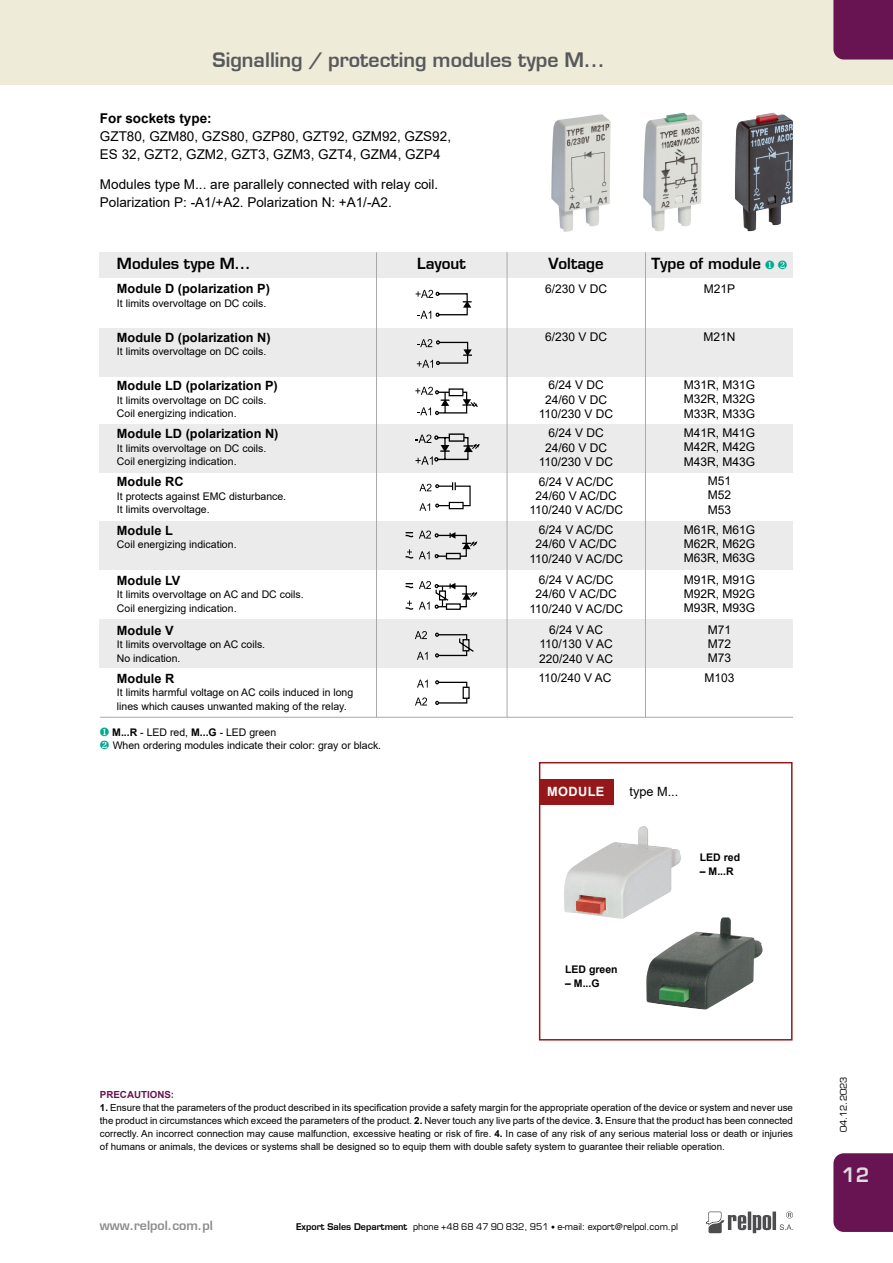
<style>
.page{position:relative;width:893px;height:1263px;background:#fff}
.page>*{position:absolute;margin:0;border:0;box-sizing:border-box;transform-origin:0 0}
.t1{font:700 19.5px "Euromode";color:#58595b}
.t2{font:700 19.5px "Euromode";color:#dcddde}
.t3{font:700 15px "Euromode";color:#000}
.t4{font:13.5px/18px "Arial";color:#000}
.t5{font:700 13.5px "Arial";color:#000}
.t6{font:700 12.75px "Arial";color:#000}
.t7{font:12.75px "Arial";color:#000}
.t8{font:700 12.75px "Arial";letter-spacing:.035em;color:#fff}
.t9{font:700 12.45px "Euromode";color:#8a8c8e}
.t10{font:12px/14.2px "Arial";color:#000;text-align:justify}
.t11{font:500 12px "ITC Zapf Dingbats";color:#00aa8e}
.t12{font:10.5px/13.5px "Arial";color:#000}
.t13{font:700 10.5px "Arial";color:#000}
.t14{font:9.75px/13.2px "Arial";color:#000;text-align:justify}
.t15{font:700 9.75px "Arial";color:#681453}
.t16{font:9px "Euromode";color:#000}
.s1{font-weight:700}
.s2{color:#00aa8e}
.s3{font-size:7.5px}
</style>
<div class="page">
<svg style="left:706px;top:1211px;width:87px;height:22px"></svg>
<div style="left:0;top:0;width:893px;height:85px;background:#eeebd9"></div>
<div style="left:833px;top:1153px;width:60px;height:79px;background:#681453"></div>
<div style="left:833px;top:0;width:60px;height:60px;background:#681453"></div>
<img style="left:646px;top:917px;width:116px;height:93px">
<img style="left:564px;top:826px;width:117px;height:93px">
<div style="left:539px;top:779px;width:74px;height:25px;background:#96171a"></div>
<div style="left:539px;top:762px;width:254px;height:278px;border:2px solid #96171a"></div>
<div style="left:100px;top:328px;width:693px;height:48px;background:#ebebec"></div>
<div style="left:100px;top:425px;width:693px;height:48px;background:#ebebec"></div>
<div style="left:100px;top:521px;width:693px;height:48px;background:#ebebec"></div>
<div style="left:100px;top:619px;width:693px;height:49px;background:#ebebec"></div>
<div style="left:100px;top:252px;width:693px;height:26px;background:#ebebec"></div>
<hr style="left:645px;top:252px;width:1px;height:465px;background:#a7a9ac">
<hr style="left:376px;top:252px;width:1px;height:465px;background:#a7a9ac">
<hr style="left:507px;top:252px;width:1px;height:465px;background:#a7a9ac">
<hr style="left:100px;top:717px;width:693px;height:1px;background:#a7a9ac">
<svg style="left:416px;top:290px;width:56px;height:28px"></svg>
<svg style="left:417px;top:339px;width:55px;height:29px"></svg>
<svg style="left:415px;top:387px;width:63px;height:29px"></svg>
<svg style="left:415px;top:434px;width:65px;height:31px"></svg>
<svg style="left:419px;top:482px;width:52px;height:29px"></svg>
<svg style="left:405px;top:530px;width:73px;height:30px"></svg>
<svg style="left:405px;top:581px;width:73px;height:29px"></svg>
<svg style="left:415px;top:631px;width:12px;height:8px"></svg>
<svg style="left:417px;top:652px;width:11px;height:8px"></svg>
<svg style="left:435px;top:632px;width:39px;height:26px"></svg>
<svg style="left:415px;top:697px;width:12px;height:8px"></svg>
<svg style="left:417px;top:680px;width:11px;height:8px"></svg>
<svg style="left:435px;top:680px;width:33px;height:25px"></svg>
<div style="left:463px;top:687px;width:6px;height:11px;background:#fff"></div>
<div style="left:463px;top:687px;width:7px;height:12px;border:1px solid #000"></div>
<img style="left:735px;top:113px;width:58px;height:118px">
<img style="left:643px;top:113px;width:59px;height:119px">
<img style="left:551px;top:114px;width:60px;height:117px">
<h1 class="t1" style="left:213px;top:48px;width:394px">Signalling / protecting modules type M...</h1>
<h3 class="t5" style="left:100px;top:108px;width:113px">For sockets type:</h3>
<h3 class="t4" style="left:100px;top:127px;width:353px">GZT80, GZM80, GZS80, GZP80, GZT92, GZM92, GZS92,<br>ES 32, GZT2, GZM2, GZT3, GZM3, GZT4, GZM4, GZP4</h3>
<h3 class="t4" style="left:100px;top:175px;width:340px">Modules type M... are parallely connected with relay coil.<br>Polarization P: -A1/+A2. Polarization N: +A1/-A2.</h3>
<h2 class="t3" style="left:117px;top:255px;width:135px">Modules type M...</h2>
<h2 class="t3" style="left:417px;top:255px;width:50px">Layout</h2>
<h2 class="t3" style="left:548px;top:255px;width:57px">Voltage</h2>
<h2 class="t3" style="left:651px;top:255px;width:111px">Type of module</h2>
<p class="t11" style="left:778px;top:259px;width:11px">•</p>
<h3 class="t6" style="left:117px;top:280px;width:155px">Module D (polarization P)</h3>
<p class="t12" style="left:117px;top:296px;width:151px">It limits overvoltage on DC coils.</p>
<p class="t10" style="left:545px;top:281px;width:64px">6/230 V DC</p>
<p class="t10" style="left:704px;top:281px;width:33px">M21P</p>
<h3 class="t6" style="left:117px;top:328px;width:155px">Module D (polarization N)</h3>
<p class="t12" style="left:117px;top:345px;width:151px">It limits overvoltage on DC coils.</p>
<p class="t10" style="left:545px;top:330px;width:64px">6/230 V DC</p>
<p class="t10" style="left:703px;top:329px;width:34px">M21N</p>
<h3 class="t6" style="left:117px;top:377px;width:162px">Module LD (polarization P)</h3>
<p class="t12" style="left:117px;top:393px;width:151px">It limits overvoltage on DC coils.<br>Coil energizing indication.</p>
<h3 class="t6" style="left:117px;top:425px;width:163px">Module LD (polarization N)</h3>
<p class="t12" style="left:117px;top:441px;width:151px">It limits overvoltage on DC coils.<br>Coil energizing indication.</p>
<h3 class="t6" style="left:117px;top:473px;width:68px">Module RC</h3>
<p class="t12" style="left:117px;top:489px;width:171px">It protects against EMC disturbance.<br>It limits overvoltage.</p>
<p class="t10" style="left:539px;top:378px;width:76px;text-align:center">6/24 V DC<br>24/60 V DC<br>110/230 V DC</p>
<p class="t10" style="left:684px;top:378px;width:73px">M31R, M31G M32R, M32G M33R, M33G</p>
<p class="t10" style="left:539px;top:426px;width:76px;text-align:center">6/24 V DC<br>24/60 V DC<br>110/230 V DC</p>
<p class="t10" style="left:684px;top:426px;width:73px">M41R, M41G M42R, M42G M43R, M43G</p>
<p class="t10" style="left:529px;top:474px;width:95px;text-align:center">6/24 V AC/DC<br>24/60 V AC/DC<br>110/240 V AC/DC</p>
<p class="t10" style="left:708px;top:474px;width:25px">M51<br>M52<br>M53</p>
<h3 class="t6" style="left:117px;top:521px;width:56px">Module L</h3>
<p class="t12" style="left:117px;top:538px;width:121px">Coil energizing indication.</p>
<h3 class="t6" style="left:117px;top:571px;width:65px">Module LV</h3>
<p class="t12" style="left:117px;top:588px;width:188px">It limits overvoltage on AC and DC coils.<br>Coil energizing indication.</p>
<h3 class="t6" style="left:117px;top:621px;width:58px">Module V</h3>
<p class="t12" style="left:117px;top:638px;width:150px">It limits overvoltage on AC coils.<br>No indication.</p>
<h3 class="t6" style="left:117px;top:669px;width:59px">Module R</h3>
<p class="t12" style="left:117px;top:686px;width:238px">It limits harmful voltage on AC coils induced in long lines which causes unwanted making of the relay.</p>
<p class="t10" style="left:529px;top:523px;width:95px;text-align:center">6/24 V AC/DC<br>24/60 V AC/DC<br>110/240 V AC/DC</p>
<p class="t10" style="left:529px;top:573px;width:95px;text-align:center">6/24 V AC/DC<br>24/60 V AC/DC<br>110/240 V AC/DC</p>
<p class="t10" style="left:539px;top:623px;width:76px;text-align:center">6/24 V AC<br>110/130 V AC<br>220/240 V AC</p>
<p class="t10" style="left:538px;top:671px;width:75px">110/240 V AC</p>
<p class="t10" style="left:684px;top:522px;width:73px">M61R, M61G M62R, M62G M63R, M63G</p>
<p class="t10" style="left:684px;top:572px;width:73px">M91R, M91G M92R, M92G M93R, M93G</p>
<p class="t10" style="left:708px;top:622px;width:25px">M71<br>M72<br>M73</p>
<p class="t10" style="left:704px;top:670px;width:32px">M103</p>
<p class="t12" style="left:112px;top:725px;width:165px"><span class="s1">M...R</span> - LED red, <span class="s1">M...G</span> - LED green</p>
<p class="t12" style="left:100px;top:739px;width:283px"><span class="s2">•</span> When ordering modules indicate their color: gray or black.</p>
<h3 class="t8" style="left:547px;top:783px;width:59px">Module</h3>
<h3 class="t7" style="left:629px;top:783px;width:50px">type M...</h3>
<p class="t13" style="left:700px;top:850px;width:8px">LED</p>
<p class="t13" style="left:724px;top:850px;width:18px">red</p>
<p class="t13" style="left:700px;top:864px;width:35px">– M...R</p>
<p class="t13" style="left:565px;top:962px;width:8px">LED</p>
<p class="t13" style="left:589px;top:962px;width:30px">green</p>
<p class="t13" style="left:565px;top:976px;width:36px">– M...G</p>
<p class="t15" style="left:100px;top:1087px;width:76px">PRECAUTIONS:</p>
<p class="t14" style="left:100px;top:1100px;width:695px"><span class="s1">1.</span> Ensure that the parameters of the product described in its specification provide a safety margin for the appropriate operation of the device or system and never use the product in circumstances which exceed the parameters of the product. <span class="s1">2.</span> Never touch any live parts of the device. <span class="s1">3.</span> Ensure that the product has been connected correctly. An incorrect connection may cause malfunction, excessive heating or risk of fire. <span class="s1">4.</span> In case of any risk of any serious material loss or death or injuries of humans or animals, the devices or systems shall be designed so to equip them with double safety system to guarantee their reliable operation.</p>
<p class="t9" style="left:100px;top:1218px;width:114px">www.relpol.com.pl</p>
<p class="t16" style="left:296px;top:1221px;width:384px"><span class="s1">Export Sales Department</span> phone +48 68 47 90 832, 951 <span class="s3">•</span> e-mail: export@relpol.com.pl</p>
<p class="t16" style="left:838px;top:1132px;width:57px;rotate:-90deg">04.12.2023</p>
<h1 class="t2" style="left:842px;top:1163px;width:29px">12</h1>
</div>
